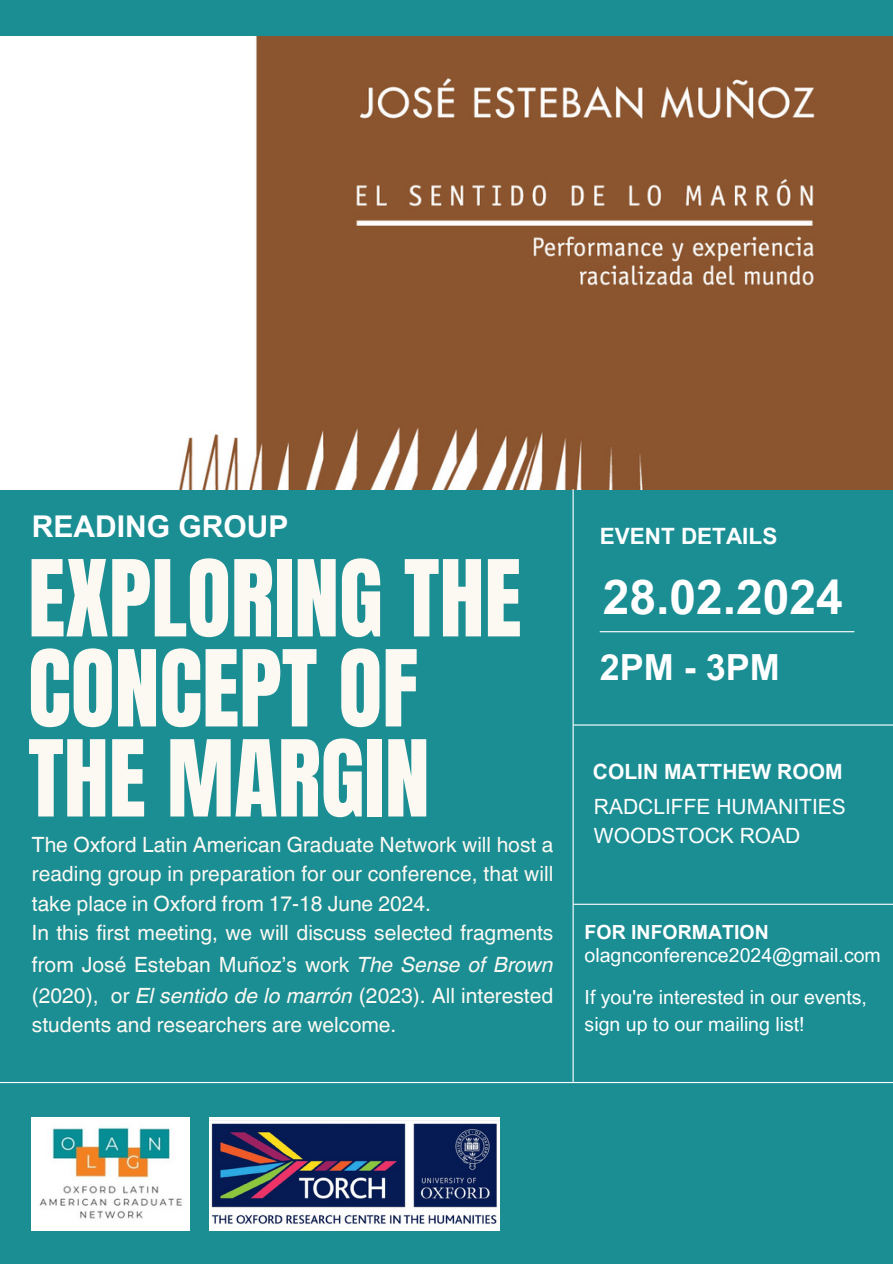
<style>
.page{position:relative;width:893px;height:1264px;background:#fff}
.page>*{position:absolute;margin:0;border:0;box-sizing:border-box;transform-origin:0 0}
.t1{font:90px/90px "Anton";color:#fcf9f2}
.t2{font:700 48px "Arial MT Pro";color:#fff}
.t3{font:700 36px "Arial MT Pro";color:#fff}
.t4{font:700 30px "Arial MT Pro";color:#fff}
.t5{font:700 22.5px "Arial MT Pro";color:#fff}
.t6{font:21px/29.2px "Helvetica World";color:#fcf9f2;text-align:justify}
.t7{font:21px "Arial MT Pro";color:#fff}
.t8{font:700 21px "Arial MT Pro";color:#fff}
.t9{font:19.5px/27px "Arial MT Pro";color:#fff}
.t10{font:700 19.5px "Arial MT Pro";color:#fff}
.s1{font-style:italic}
</style>
<div class="page">
<div style="left:0;top:0;width:892px;height:1263px;background:#1b8e94"></div>
<img style="left:0;top:37px;width:892px;height:452px">
<hr style="left:572px;top:489px;width:1px;height:592px;background:#fff">
<hr style="left:0;top:1081px;width:892px;height:2px;background:#fff">
<img style="left:209px;top:1117px;width:290px;height:113px">
<img style="left:32px;top:1117px;width:157px;height:113px">
<hr style="left:573px;top:724px;width:319px;height:1px;background:#fff">
<hr style="left:599px;top:631px;width:255px;height:1px;background:#fff">
<hr style="left:573px;top:903px;width:319px;height:1px;background:#fff">
<p class="t4" style="left:32px;top:515px;width:258px">READING GROUP</p>
<p class="t1" style="left:28px;top:555px;width:495px">EXPLORING THE<br>CONCEPT OF<br>THE MARGIN</p>
<p class="t6" style="left:32px;top:830px;width:523px">The Oxford Latin American Graduate Network will host a reading group in preparation for our conference, that will take place in Oxford from 17-18 June 2024.</p>
<p class="t6" style="left:32px;top:917px;width:523px;line-height:31.5px">In this first meeting, we will discuss selected fragments from José Esteban Muñoz’s work <span class="s1">The Sense of Brown </span>(2020), or <span class="s1">El sentido de lo marrón</span> (2023). All interested</p>
<p class="t6" style="left:32px;top:1010px;width:366px">students and researchers are welcome.</p>
<h3 class="t5" style="left:599px;top:528px;width:179px">EVENT DETAILS</h3>
<h2 class="t2" style="left:602px;top:579px;width:242px">28.02.2024</h2>
<h5 class="t3" style="left:599px;top:653px;width:182px">2PM - 3PM</h5>
<h6 class="t8" style="left:592px;top:763px;width:251px">COLIN MATTHEW ROOM</h6>
<p class="t7" style="left:594px;top:798px;width:253px">RADCLIFFE HUMANITIES</p>
<p class="t7" style="left:594px;top:827px;width:208px">WOODSTOCK ROAD</p>
<p class="t10" style="left:584px;top:925px;width:186px">FOR INFORMATION</p>
<p class="t9" style="left:584px;top:944px;width:298px">olagnconference2024@gmail.com</p>
<p class="t9" style="left:584px;top:985px;width:284px">If you're interested in our events, sign up to our mailing list!</p>
</div>
